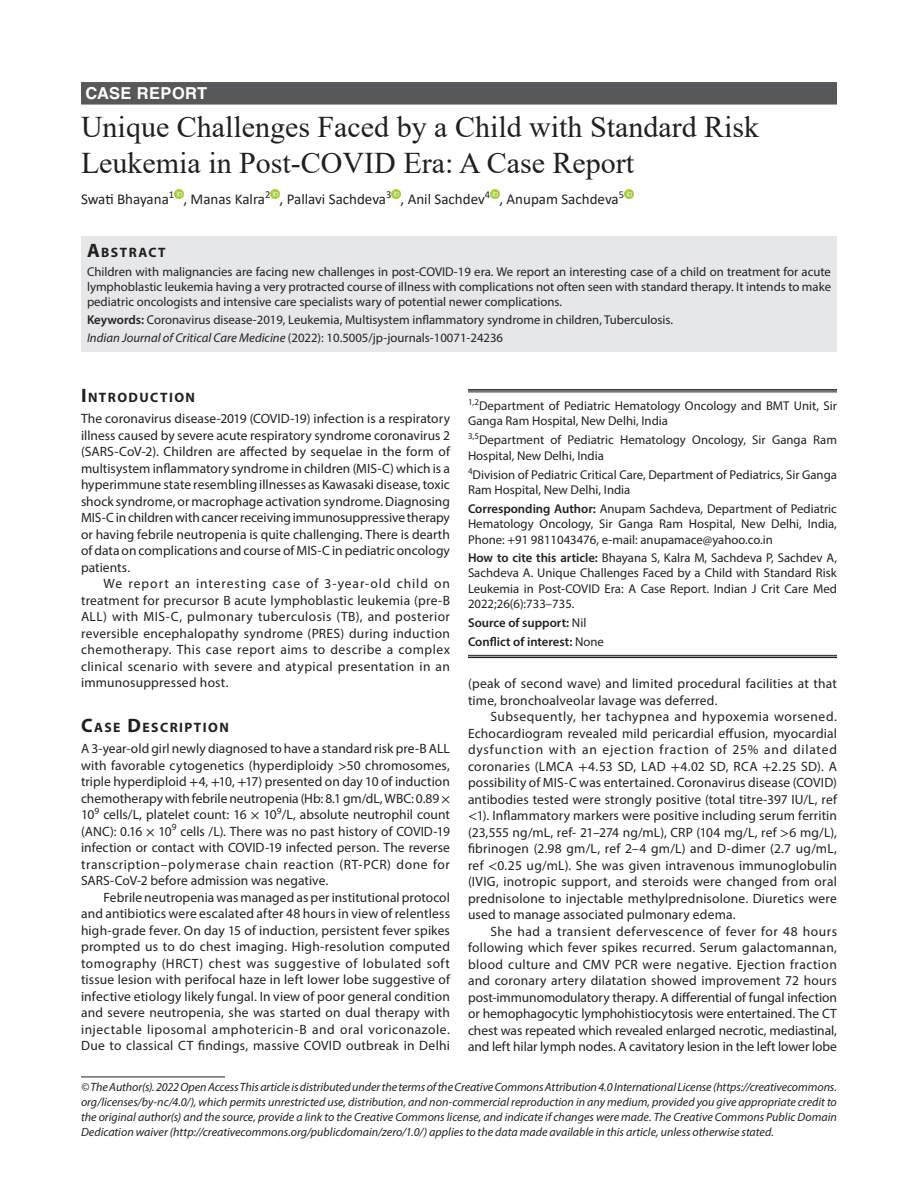
<style>
.page{position:relative;width:918px;height:1188px;background:#fff}
.page>*{position:absolute;margin:0;border:0;box-sizing:border-box;transform-origin:0 0}
.t1{font:30px/36px "Times New Roman";color:#231f20}
.ArticleType{font:700 16.5px "Helvetica LT Std";letter-spacing:.025em;color:#fff}
.AuthorName{font:15px "Calibri";color:#231f20}
.Head-1{font:700 13.65px "Myriad Pro";letter-spacing:.105em;color:#231f20}
.Head-1-first{font:700 13.65px "Myriad Pro";letter-spacing:.105em;color:#231f20}
.AbstractTitle{font:700 13.65px "Myriad Pro";letter-spacing:.105em;color:#231f20}
.Para-Indent{font:13.5px/16.5px "Myriad Pro";letter-spacing:.015em;color:#231f20;text-align:justify}
.Para-NoIndent{font:13.5px/16.5px "Myriad Pro";letter-spacing:.005em;color:#231f20;text-align:justify}
.Abstract-Para-normal{font:12.75px/15px "Myriad Pro";color:#231f20;text-align:justify}
.How_to_Cite{font:12.75px/15.3px "Myriad Pro";color:#231f20;text-align:justify}
.Affiliation{font:12.75px/15.3px "Myriad Pro";color:#231f20}
.Corresponding_Author{font:12.75px/15.3px "Myriad Pro";color:#231f20;text-align:justify}
.Keywords{font:12.75px "Myriad Pro";color:#231f20}
.Affiliation-first{font:12.75px/15.3px "Myriad Pro";color:#231f20}
.JT_DOI{font:12.75px "Myriad Pro";color:#231f20}
.COI{font:600 12.75px "Myriad Pro";color:#231f20}
.Source{font:600 12.75px "Myriad Pro";color:#231f20}
.FootNote{font:italic 12px/15px "Myriad Pro";color:#231f20;text-align:justify}
.s1{font-size:19.5px}
.s2{font-weight:600}
.s3{font-style:italic}
.s4{font-family:"STIX General"}
.s5{font-weight:400}
</style>
<div class="page">
<div style="left:81px;top:82px;width:756px;height:23px;background:#57585a"></div>
<div style="left:81px;top:236px;width:756px;height:26px;background:#e6e7e9"></div>
<div style="left:81px;top:261px;width:756px;height:54px;background:#e6e7e9"></div>
<div style="left:81px;top:309px;width:756px;height:24px;background:#e6e7e9"></div>
<div style="left:81px;top:327px;width:756px;height:24px;background:#e6e7e9"></div>
<svg style="left:174px;top:189px;width:9px;height:9px"></svg>
<svg style="left:270px;top:189px;width:10px;height:9px"></svg>
<svg style="left:391px;top:189px;width:10px;height:9px"></svg>
<svg style="left:490px;top:189px;width:9px;height:9px"></svg>
<svg style="left:624px;top:189px;width:9px;height:9px"></svg>
<hr style="left:81px;top:1077px;width:144px;height:1px;background:#231f20">
<hr style="left:468px;top:389px;width:369px;height:2px;background:#231f20">
<hr style="left:468px;top:392px;width:369px;height:1px;background:#231f20">
<hr style="left:468px;top:655px;width:369px;height:1px;background:#231f20">
<hr style="left:468px;top:657px;width:369px;height:1px;background:#231f20">
<p class="ArticleType" style="left:86px;top:83px;width:123px">CASE REPORT</p>
<p class="t1" style="left:81px;top:108px;width:680px">Unique Challenges Faced by a Child with Standard Risk<br>Leukemia in Post-COVID Era: A Case Report</p>
<p class="AuthorName" style="left:81px;top:189px;width:545px">Swati Bhayana<sup>1</sup> , Manas Kalra<sup>2</sup> , Pallavi Sachdeva<sup>3</sup> , Anil Sachdev<sup>4</sup> , Anupam Sachdeva<sup>5</sup></p>
<p class="AbstractTitle" style="left:87px;top:243px;width:80px"><span class="s1">A</span>BSTRACT</p>
<p class="Abstract-Para-normal" style="left:87px;top:264px;width:746px">Children with malignancies are facing new challenges in post-COVID-19 era. We report an interesting case of a child on treatment for acute lymphoblastic leukemia having a very protracted course of illness with complications not often seen with standard therapy. It intends to make pediatric oncologists and intensive care specialists wary of potential newer complications.</p>
<p class="Keywords" style="left:87px;top:312px;width:587px"><span class="s2">Keywords:</span> Coronavirus disease-2019, Leukemia, Multisystem inflammatory syndrome in children, Tuberculosis.</p>
<p class="JT_DOI" style="left:87px;top:330px;width:418px"><span class="s3">Indian Journal of Critical Care Medicine</span> (2022): 10.5005/jp-journals-10071-24236</p>
<p class="Head-1-first" style="left:81px;top:389px;width:116px"><span class="s1">I</span>NTRODUCTION</p>
<p class="Para-NoIndent" style="left:81px;top:410px;width:371px">The coronavirus disease-2019 (COVID-19) infection is a respiratory illness caused by severe acute respiratory syndrome coronavirus 2 (SARS-CoV-2). Children are affected by sequelae in the form of multisystem inflammatory syndrome in children (MIS-C) which is a hyperimmune state resembling illnesses as Kawasaki disease, toxic shock syndrome, or macrophage activation syndrome. Diagnosing MIS-C in children with cancer receiving immunosuppressive therapy or having febrile neutropenia is quite challenging. There is dearth of data on complications and course of MIS-C in pediatric oncology patients.</p>
<p class="Para-Indent" style="left:81px;top:575px;width:371px;text-indent:22px">We report an interesting case of 3-year-old child on treatment for precursor B acute lymphoblastic leukemia (pre-B ALL) with MIS-C, pulmonary tuberculosis (TB), and posterior reversible encephalopathy syndrome (PRES) during induction chemotherapy. This case report aims to describe a complex clinical scenario with severe and atypical presentation in an immunosuppressed host.</p>
<p class="Head-1" style="left:81px;top:719px;width:149px"><span class="s1">C</span>ASE <span class="s1">D</span>ESCRIPTION</p>
<p class="Para-NoIndent" style="left:81px;top:740px;width:371px">A 3-year-old girl newly diagnosed to have a standard risk pre-B ALL with favorable cytogenetics (hyperdiploidy <span class="s4">&gt;</span>50 chromosomes, triple hyperdiploid <span class="s4">+</span>4, <span class="s4">+</span>10, <span class="s4">+</span>17) presented on day 10 of induction chemotherapy with febrile neutropenia (Hb: 8.1 gm/dL, WBC: 0.89 <span class="s4">× </span>10<sup>9</sup> cells/L, platelet count: 16 <span class="s4">×</span> 10<sup>9</sup>/L, absolute neutrophil count (ANC): 0.16 <span class="s4">×</span> 10<sup>9</sup> cells /L). There was no past history of COVID-19 infection or contact with COVID-19 infected person. The reverse transcription–polymerase chain reaction (RT-PCR) done for SARS-CoV-2 before admission was negative.</p>
<p class="Para-Indent" style="left:81px;top:889px;width:371px;text-indent:22px">Febrile neutropenia was managed as per institutional protocol and antibiotics were escalated after 48 hours in view of relentless high-grade fever. On day 15 of induction, persistent fever spikes prompted us to do chest imaging. High-resolution computed tomography (HRCT) chest was suggestive of lobulated soft tissue lesion with perifocal haze in left lower lobe suggestive of infective etiology likely fungal. In view of poor general condition and severe neutropenia, she was started on dual therapy with injectable liposomal amphotericin-B and oral voriconazole.<br>Due to classical CT findings, massive COVID outbreak in Delhi</p>
<p class="Affiliation-first" style="left:468px;top:398px;width:370px"><sup>1,2</sup>Department of Pediatric Hematology Oncology and BMT Unit, Sir<br>Ganga Ram Hospital, New Delhi, India</p>
<p class="Affiliation" style="left:468px;top:432px;width:371px"><sup>3,5</sup>Department of Pediatric Hematology Oncology, Sir Ganga Ram<br>Hospital, New Delhi, India</p>
<p class="Affiliation" style="left:468px;top:467px;width:370px"><sup>4</sup>Division of Pediatric Critical Care, Department of Pediatrics, Sir Ganga<br>Ram Hospital, New Delhi, India</p>
<p class="Corresponding_Author" style="left:468px;top:501px;width:370px"><span class="s2">Corresponding Author:</span> Anupam Sachdeva, Department of Pediatric Hematology Oncology, Sir Ganga Ram Hospital, New Delhi, India, Phone: +91 9811043476, e-mail: anupamace@yahoo.co.in</p>
<p class="How_to_Cite" style="left:468px;top:550px;width:371px"><span class="s2">How to cite this article:</span> Bhayana S, Kalra M, Sachdeva P, Sachdev A, Sachdeva A. Unique Challenges Faced by a Child with Standard Risk Leukemia in Post-COVID Era: A Case Report. Indian J Crit Care Med 2022;26(6):733–735.</p>
<p class="Source" style="left:468px;top:615px;width:120px">Source of support: <span class="s5">Nil</span></p>
<p class="COI" style="left:468px;top:634px;width:137px">Conflict of interest: <span class="s5">None</span></p>
<p class="Para-Indent" style="left:468px;top:675px;width:371px">(peak of second wave) and limited procedural facilities at that time, bronchoalveolar lavage was deferred.</p>
<p class="Para-Indent" style="left:468px;top:708px;width:371px;text-indent:22px">Subsequently, her tachypnea and hypoxemia worsened.<br>Echocardiogram revealed mild pericardial effusion, myocardial dysfunction with an ejection fraction of 25% and dilated coronaries (LMCA <span class="s4">+</span>4.53 SD, LAD <span class="s4">+</span>4.02 SD, RCA <span class="s4">+</span>2.25 SD). A possibility of MIS-C was entertained. Coronavirus disease (COVID) antibodies tested were strongly positive (total titre-397 IU/L, ref <span class="s4">&lt;</span>1). Inflammatory markers were positive including serum ferritin (23,555 ng/mL, ref- 21–274 ng/mL), CRP (104 mg/L, ref <span class="s4">&gt;</span>6 mg/L), fibrinogen (2.98 gm/L, ref 2–4 gm/L) and D-dimer (2.7 ug/mL, ref <span class="s4">&lt;</span>0.25 ug/mL). She was given intravenous immunoglobulin (IVIG, inotropic support, and steroids were changed from oral prednisolone to injectable methylprednisolone. Diuretics were used to manage associated pulmonary edema.</p>
<p class="Para-Indent" style="left:468px;top:923px;width:371px;text-indent:22px">She had a transient defervescence of fever for 48 hours following which fever spikes recurred. Serum galactomannan, blood culture and CMV PCR were negative. Ejection fraction and coronary artery dilatation showed improvement 72 hours post-immunomodulatory therapy. A differential of fungal infection or hemophagocytic lymphohistiocytosis were entertained. The CT chest was repeated which revealed enlarged necrotic, mediastinal, and left hilar lymph nodes. A cavitatory lesion in the left lower lobe</p>
<p class="FootNote" style="left:81px;top:1079px;width:758px">© The Author(s). 2022 Open Access This article is distributed under the terms of the Creative Commons Attribution 4.0 International License (https://creativecommons. org/licenses/by-nc/4.0/), which permits unrestricted use, distribution, and non-commercial reproduction in any medium, provided you give appropriate credit to the original author(s) and the source, provide a link to the Creative Commons license, and indicate if changes were made. The Creative Commons Public Domain Dedication waiver (http://creativecommons.org/publicdomain/zero/1.0/) applies to the data made available in this article, unless otherwise stated.</p>
</div>
